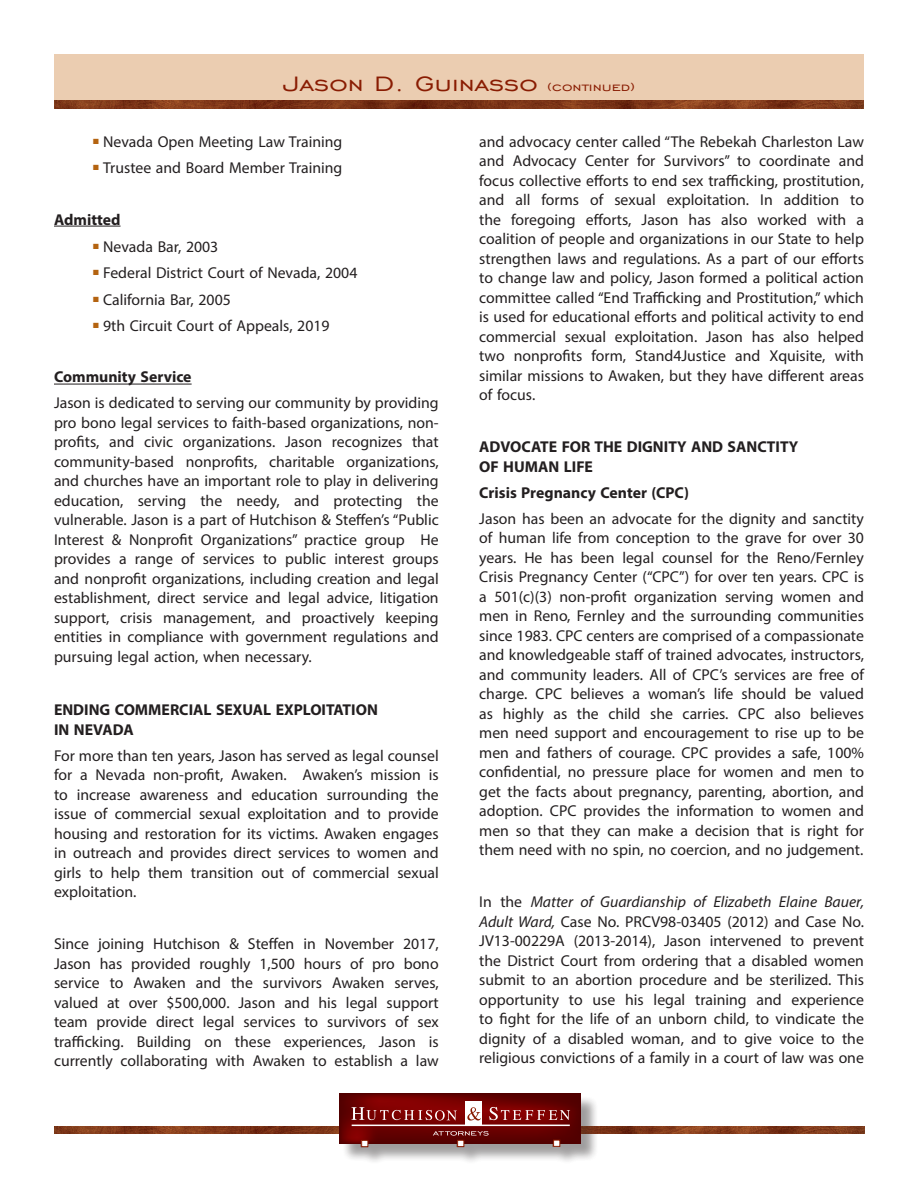
<style>
.page{position:relative;width:918px;height:1188px;background:#fff}
.page>*{position:absolute;margin:0;border:0;box-sizing:border-box;transform-origin:0 0}
.t1{font:26.85px "Engravers Gothic BT";color:#891c02;scale:1.18 1}
.t2{font:15.75px/19.5px "Myriad Pro";color:#231f20;text-align:justify}
.t3{font:700 15.75px/19.5px "Myriad Pro";color:#231f20}
.s1{font-size:15.3px}
.s2{font-style:italic}
</style>
<div class="page">
<div style="left:54px;top:54px;width:810px;height:53px;background:#ebcdb1"></div>
<img style="left:54px;top:101px;width:810px;height:7px">
<img style="left:54px;top:1126px;width:810px;height:8px">
<div style="left:343px;top:1096px;width:256px;height:69px;background:#231f20;opacity:.25"></div>
<img style="left:340px;top:1093px;width:241px;height:51px">
<svg style="left:351px;top:1107px;width:106px;height:13px"></svg>
<div style="left:466px;top:1101px;width:16px;height:24px;background:#fff"></div>
<svg style="left:467px;top:1107px;width:14px;height:14px"></svg>
<svg style="left:489px;top:1107px;width:81px;height:13px"></svg>
<hr style="left:352px;top:1125px;width:218px;height:1px;background:#fff">
<svg style="left:432px;top:1131px;width:57px;height:5px"></svg>
<div style="left:458px;top:1140px;width:6px;height:7px;background:#fff"></div>
<div style="left:457px;top:1140px;width:7px;height:7px;border:1px solid #891c02"></div>
<div style="left:362px;top:1140px;width:6px;height:7px;background:#fff"></div>
<div style="left:361px;top:1140px;width:7px;height:7px;border:1px solid #891c02"></div>
<div style="left:553px;top:1140px;width:7px;height:7px;border:1px solid #891c02"></div>
<hr style="left:54px;top:226px;width:67px;height:1px;background:#231f20">
<hr style="left:54px;top:384px;width:138px;height:1px;background:#231f20">
<h1 class="t1" style="left:283px;top:69px;width:300px">Jason D. Guinasso <span class="s1">(continued)</span></h1>
<p class="t2" style="left:93px;top:132px;width:251px"><sup>■</sup> Nevada Open Meeting Law Training</p>
<p class="t2" style="left:93px;top:158px;width:251px"><sup>■</sup> Trustee and Board Member Training</p>
<p class="t3" style="left:54px;top:209px;width:68px">Admitted</p>
<p class="t2" style="left:93px;top:237px;width:127px"><sup>■</sup> Nevada Bar, 2003</p>
<p class="t2" style="left:93px;top:263px;width:266px"><sup>■</sup> Federal District Court of Nevada, 2004</p>
<p class="t2" style="left:93px;top:290px;width:139px"><sup>■</sup> California Bar, 2005</p>
<p class="t2" style="left:93px;top:316px;width:238px"><sup>■</sup> 9th Circuit Court of Appeals, 2019</p>
<p class="t3" style="left:54px;top:367px;width:139px">Community Service</p>
<p class="t2" style="left:54px;top:393px;width:386px">Jason is dedicated to serving our community by providing pro bono legal services to faith-based organizations, non&shy;profits, and civic organizations. Jason recognizes that community-based nonprofits, charitable organizations, and churches have an important role to play in delivering education, serving the needy, and protecting the vulnerable. Jason is a part of Hutchison &amp; Steffen’s “Public Interest &amp; Nonprofit Organizations” practice group He provides a range of services to public interest groups and nonprofit organizations, including creation and legal establishment, direct service and legal advice, litigation support, crisis management, and proactively keeping entities in compliance with government regulations and pursuing legal action, when necessary.</p>
<p class="t3" style="left:54px;top:700px;width:325px">ENDING COMMERCIAL SEXUAL EXPLOITATION<br>IN NEVADA</p>
<p class="t2" style="left:54px;top:746px;width:386px">For more than ten years, Jason has served as legal counsel for a Nevada non-profit, Awaken. Awaken’s mission is to increase awareness and education surrounding the issue of commercial sexual exploitation and to provide housing and restoration for its victims. Awaken engages in outreach and provides direct services to women and girls to help them transition out of commercial sexual exploitation.</p>
<p class="t2" style="left:54px;top:934px;width:386px">Since joining Hutchison &amp; Steffen in November 2017, Jason has provided roughly 1,500 hours of pro bono service to Awaken and the survivors Awaken serves, valued at over $500,000. Jason and his legal support team provide direct legal services to survivors of sex trafficking. Building on these experiences, Jason is currently collaborating with Awaken to establish a law</p>
<p class="t2" style="left:479px;top:132px;width:386px">and advocacy center called “The Rebekah Charleston Law and Advocacy Center for Survivors” to coordinate and focus collective efforts to end sex trafficking, prostitution, and all forms of sexual exploitation. In addition to the foregoing efforts, Jason has also worked with a coalition of people and organizations in our State to help strengthen laws and regulations. As a part of our efforts to change law and policy, Jason formed a political action committee called “End Trafficking and Prostitution,” which is used for educational efforts and political activity to end commercial sexual exploitation. Jason has also helped two nonprofits form, Stand4Justice and Xquisite, with similar missions to Awaken, but they have different areas of focus.</p>
<p class="t3" style="left:479px;top:437px;width:321px">ADVOCATE FOR THE DIGNITY AND SANCTITY<br>OF HUMAN LIFE</p>
<p class="t3" style="left:479px;top:482px;width:211px">Crisis Pregnancy Center (CPC)</p>
<p class="t2" style="left:479px;top:508px;width:386px">Jason has been an advocate for the dignity and sanctity of human life from conception to the grave for over 30 years. He has been legal counsel for the Reno/Fernley Crisis Pregnancy Center (“CPC”) for over ten years. CPC is a 501(c)(3) non-profit organization serving women and men in Reno, Fernley and the surrounding communities since 1983. CPC centers are comprised of a compassionate and knowledgeable staff of trained advocates, instructors, and community leaders. All of CPC’s services are free of charge. CPC believes a woman’s life should be valued as highly as the child she carries. CPC also believes men need support and encouragement to rise up to be men and fathers of courage. CPC provides a safe, 100% confidential, no pressure place for women and men to get the facts about pregnancy, parenting, abortion, and adoption. CPC provides the information to women and men so that they can make a decision that is right for them need with no spin, no coercion, and no judgement.</p>
<p class="t2" style="left:479px;top:892px;width:386px">In the <span class="s2">Matter of Guardianship of Elizabeth Elaine Bauer, Adult Ward,</span> Case No. PRCV98-03405 (2012) and Case No.<br>JV13-00229A (2013-2014), Jason intervened to prevent the District Court from ordering that a disabled women submit to an abortion procedure and be sterilized. This opportunity to use his legal training and experience to fight for the life of an unborn child, to vindicate the dignity of a disabled woman, and to give voice to the religious convictions of a family in a court of law was one</p>
</div>
